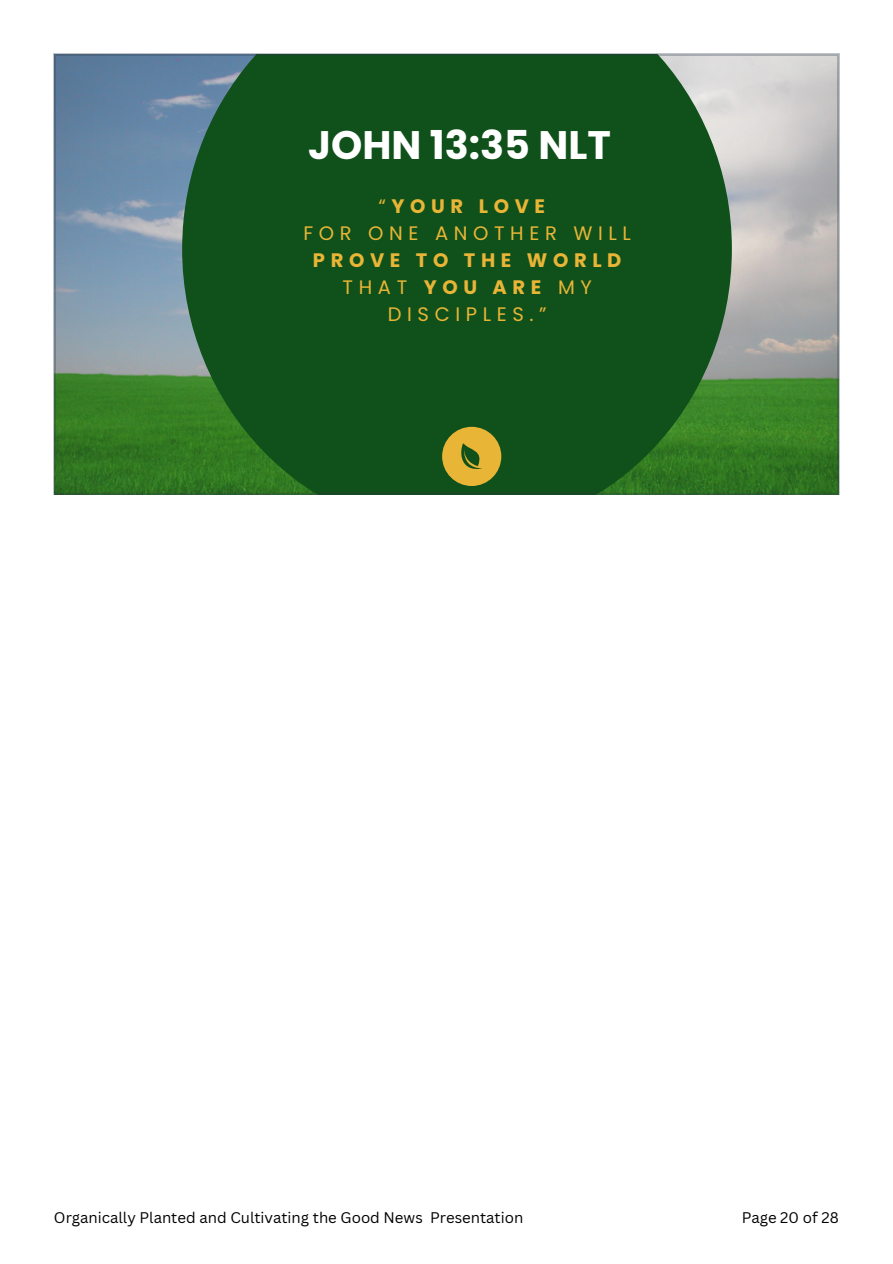
<style>
.page{position:relative;width:893px;height:1264px;background:#fff}
.page>*{position:absolute;margin:0;border:0;box-sizing:border-box;transform-origin:0 0}
.t1{font:700 39.75px "Poppins";color:#fff}
.t2{font:19.5px/27px "Poppins";letter-spacing:.29em;color:#e8b537;text-align:center}
.t3{font:700 19.5px "Poppins";letter-spacing:.29em;color:#e8b537}
.t4{font:15px "Canva Sans";color:#000}
.s1{font-weight:400}
.s2{font-weight:700}
</style>
<div class="page">
<svg style="left:54px;top:54px;width:785px;height:441px;background:#386c42"></svg>
<p class="t1" style="left:308px;top:117px;width:304px">JOHN 13:35 NLT</p>
<p class="t3" style="left:378px;top:192px;width:168px"><span class="s1">“</span>YOUR LOVE</p>
<p class="t2" style="left:303px;top:219px;width:329px">FOR ONE ANOTHER WILL<br><span class="s2">PROVE TO THE WORLD<br></span>THAT <span class="s2">YOU ARE</span> MY<br>DISCIPLES.”</p>
<p class="t4" style="left:54px;top:1206px;width:471px">Organically Planted and Cultivating the Good News Presentation</p>
<p class="t4" style="left:741px;top:1206px;width:99px">Page 20 of 28</p>
</div>
